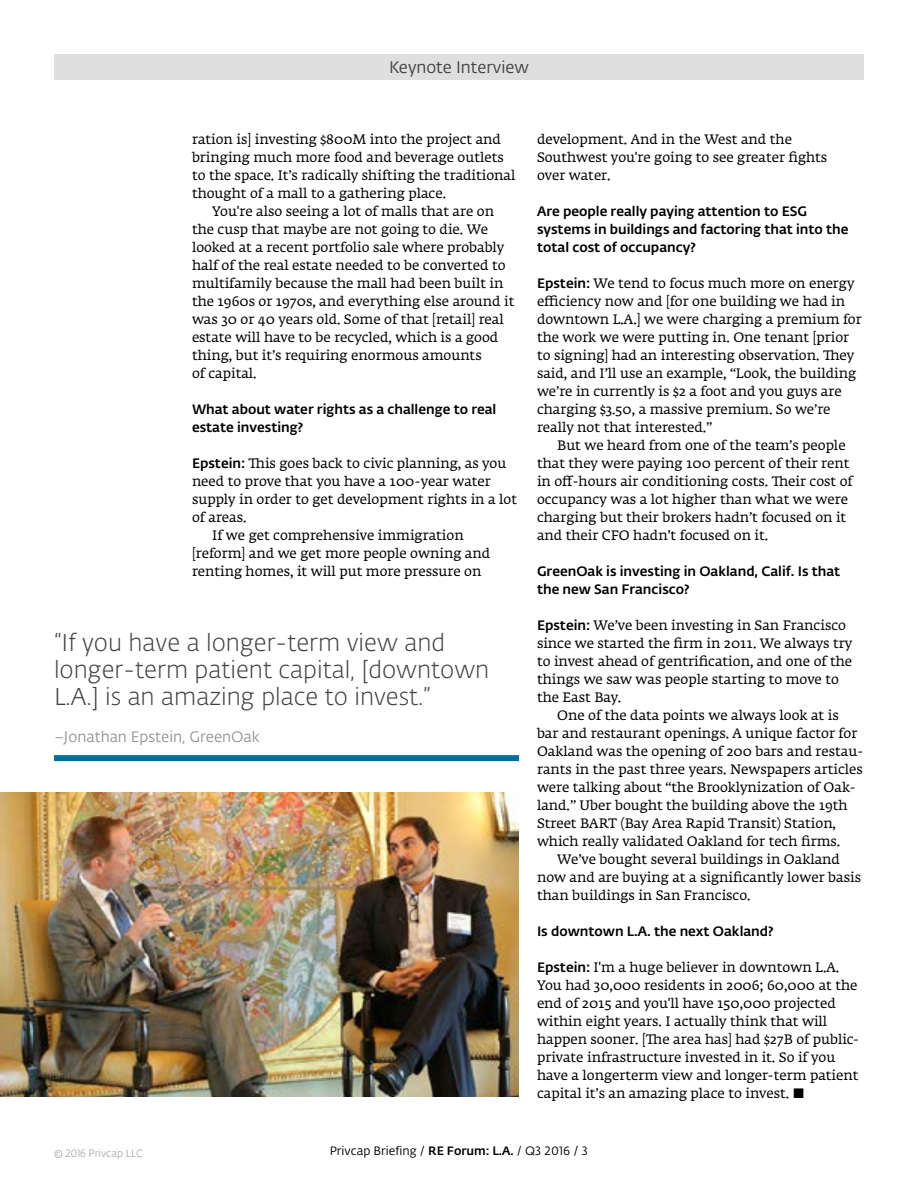
<style>
.page{position:relative;width:918px;height:1188px;background:#fff}
.page>*{position:absolute;margin:0;border:0;box-sizing:border-box;transform-origin:0 0}
.t1{font:300 24px/27px "Fedra Sans Alt Pro";color:#424143}
.t2{font:16.5px "Fedra Sans Alt Pro";color:#424143}
.t3{font:15px "Fedra Sans Alt Pro";color:#939598}
.t4{font:13.5px/18px "Fedra Serif A Std";color:#000}
.t5{font:500 13.5px/18px "Fedra Sans Alt Pro";color:#000}
.t6{font:12px "Fedra Sans Alt Pro";color:#000}
.t7{font:300 10.5px "Fedra Sans Alt Pro";color:#939598}
.s1{font-family:"Fedra Sans Alt Pro";font-weight:500}
.s2{font-weight:500}
</style>
<div class="page">
<div style="left:54px;top:54px;width:810px;height:26px;background:#dfdfe0"></div>
<div style="left:54px;top:755px;width:465px;height:6px;background:#00709a"></div>
<img style="left:0;top:793px;width:519px;height:303px">
<p class="t2" style="left:389px;top:56px;width:141px">Keynote Interview</p>
<p class="t4" style="left:192px;top:131px;width:310px">ration is] investing $800M into the project and</p>
<p class="t4" style="left:192px;top:149px;width:313px">bringing much more food and beverage outlets</p>
<p class="t4" style="left:192px;top:167px;width:325px">to the space. It’s radically shifting the traditional</p>
<p class="t4" style="left:192px;top:185px;width:256px">thought of a mall to a gathering place.</p>
<p class="t4" style="left:212px;top:203px;width:283px">You're also seeing a lot of malls that are on</p>
<p class="t4" style="left:192px;top:221px;width:298px">the cusp that maybe are not going to die. We</p>
<p class="t4" style="left:192px;top:239px;width:314px">looked at a recent portfolio sale where probably</p>
<p class="t4" style="left:192px;top:257px;width:315px">half of the real estate needed to be converted to</p>
<p class="t4" style="left:192px;top:275px;width:313px">multifamily because the mall had been built in</p>
<p class="t4" style="left:192px;top:293px;width:324px">the 1960s or 1970s, and everything else around it</p>
<p class="t4" style="left:192px;top:311px;width:313px">was 30 or 40 years old. Some of that [retail] real</p>
<p class="t4" style="left:192px;top:329px;width:308px">estate will have to be recycled, which is a good</p>
<p class="t4" style="left:192px;top:347px;width:291px">thing, but it’s requiring enormous amounts</p>
<p class="t4" style="left:192px;top:365px;width:66px">of capital.</p>
<p class="t5" style="left:192px;top:399px;width:306px">What about water rights as a challenge to real estate investing?</p>
<p class="t4" style="left:192px;top:455px;width:316px"><span class="s1">Epstein:</span> This goes back to civic planning, as you</p>
<p class="t4" style="left:192px;top:473px;width:300px">need to prove that you have a 100-year water</p>
<p class="t4" style="left:192px;top:491px;width:327px">supply in order to get development rights in a lot</p>
<p class="t4" style="left:192px;top:509px;width:56px">of areas.</p>
<p class="t4" style="left:212px;top:527px;width:253px">If we get comprehensive immigration</p>
<p class="t4" style="left:192px;top:545px;width:300px">[reform] and we get more people owning and</p>
<p class="t4" style="left:192px;top:563px;width:291px">renting homes, it will put more pressure on</p>
<h1 class="t1" style="left:54px;top:629px;width:437px">“If you have a longer-term view and longer-term patient capital, [downtown<br>L.A.] is an amazing place to invest.”</h1>
<p class="t3" style="left:54px;top:726px;width:207px">–Jonathan Epstein, GreenOak</p>
<p class="t4" style="left:537px;top:131px;width:292px">development. And in the West and the<br>Southwest you're going to see greater fights over water.</p>
<p class="t5" style="left:537px;top:201px;width:313px">Are people really paying attention to ESG systems in buildings and factoring that into the total cost of occupancy?</p>
<p class="t4" style="left:537px;top:275px;width:326px"><span class="s1">Epstein:</span> We tend to focus much more on energy efficiency now and [for one building we had in downtown L.A.] we were charging a premium for the work we were putting in. One tenant [prior to signing] had an interesting observation. They said, and I’ll use an example, “Look, the building we’re in currently is $2 a foot and you guys are charging $3.50, a massive premium. So we’re really not that interested.”</p>
<p class="t4" style="left:537px;top:437px;width:317px;text-indent:20px">But we heard from one of the team’s people that they were paying 100 percent of their rent in off-hours air conditioning costs. Their cost of occupancy was a lot higher than what we were charging but their brokers hadn’t focused on it and their CFO hadn’t focused on it.</p>
<p class="t5" style="left:537px;top:561px;width:305px">GreenOak is investing in Oakland, Calif. Is that the new San Francisco?</p>
<p class="t4" style="left:537px;top:617px;width:317px"><span class="s1">Epstein:</span> We’ve been investing in San Francisco since we started the firm in 2011. We always try to invest ahead of gentrification, and one of the things we saw was people starting to move to the East Bay.</p>
<p class="t4" style="left:557px;top:707px;width:283px">One of the data points we always look at is</p>
<p class="t4" style="left:537px;top:725px;width:322px">bar and restaurant openings. A unique factor for</p>
<p class="t4" style="left:537px;top:743px;width:328px">Oakland was the opening of 200 bars and restau-</p>
<p class="t4" style="left:537px;top:761px;width:327px">rants in the past three years. Newspapers articles</p>
<p class="t4" style="left:537px;top:779px;width:320px">were talking about “the Brooklynization of Oak-</p>
<p class="t4" style="left:537px;top:797px;width:312px">land.” Uber bought the building above the 19th</p>
<p class="t4" style="left:537px;top:815px;width:301px">Street BART (Bay Area Rapid Transit) Station,</p>
<p class="t4" style="left:537px;top:833px;width:305px">which really validated Oakland for tech firms.</p>
<p class="t4" style="left:557px;top:851px;width:284px">We’ve bought several buildings in Oakland</p>
<p class="t4" style="left:537px;top:869px;width:326px">now and are buying at a significantly lower basis</p>
<p class="t4" style="left:537px;top:887px;width:215px">than buildings in San Francisco.</p>
<p class="t5" style="left:537px;top:921px;width:238px">Is downtown L.A. the next Oakland?</p>
<p class="t4" style="left:537px;top:959px;width:324px"><span class="s1">Epstein:</span> I'm a huge believer in downtown L.A.<br>You had 30,000 residents in 2006; 60,000 at the end of 2015 and you'll have 150,000 projected within eight years. I actually think that will happen sooner. [The area has] had $27B of public&shy;private infrastructure invested in it. So if you have a longerterm view and longer-term patient capital it’s an amazing place to invest. ■</p>
<p class="t7" style="left:54px;top:1146px;width:91px">© 2016 Privcap LLC</p>
<p class="t6" style="left:330px;top:1142px;width:260px">Privcap Briefing / <span class="s2">RE Forum: L.A.</span> / Q3 2016 / 3</p>
</div>
